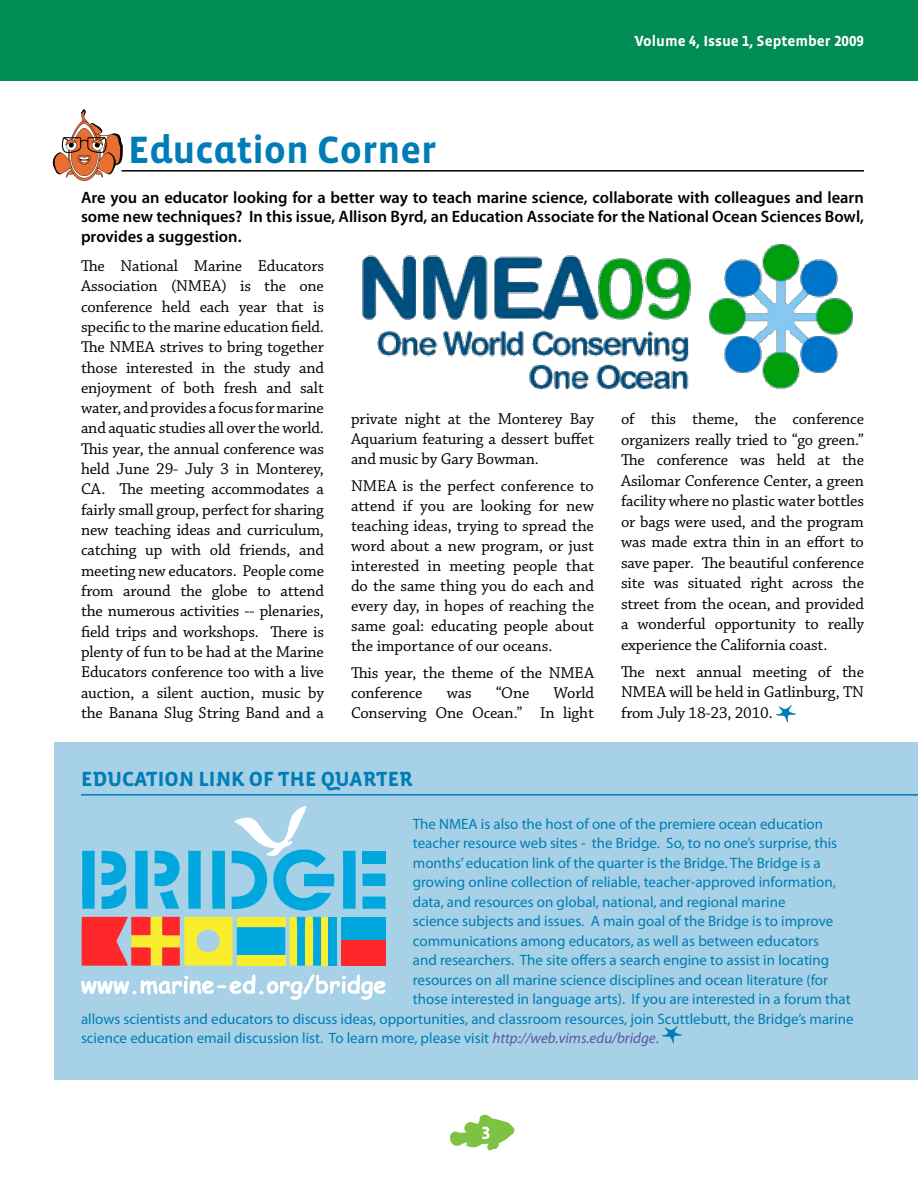
<style>
.page{position:relative;width:918px;height:1188px;background:#fff}
.page>*{position:absolute;margin:0;border:0;box-sizing:border-box;transform-origin:0 0}
.t1{font:700 39px "Vista Sans Alt";color:#007cb7}
.t2{font:700 21px "Vista Sans Alt";color:#007cb7}
.t3{font:700 18px "Vista Sans Alt";color:#fff}
.t4{font:16.5px/20.2px "Chaparral Pro";letter-spacing:-.01em;color:#000;text-align:justify}
.t5{font:600 16.5px/19.5px "Myriad Pro";color:#000;text-align:justify}
.t6{font:15px "Myriad Pro";color:#007cb7}
.t7{font:700 15px "Vista Sans Alt";color:#fff}
.s1{font-style:italic;color:#6352a2}
</style>
<div class="page">
<svg style="left:450px;top:1114px;width:65px;height:36px"></svg>
<div style="left:0;top:0;width:918px;height:81px;background:#008c54"></div>
<div style="left:54px;top:742px;width:864px;height:338px;background:#a6d1e6"></div>
<hr style="left:81px;top:794px;width:837px;height:2px;background:#007cb7">
<svg style="left:662px;top:1026px;width:20px;height:17px"></svg>
<svg style="left:52px;top:109px;width:71px;height:72px"></svg>
<svg style="left:776px;top:705px;width:20px;height:17px"></svg>
<hr style="left:122px;top:170px;width:742px;height:2px;background:#000">
<img style="left:362px;top:244px;width:491px;height:146px">
<div style="left:341px;top:917px;width:45px;height:23px;background:#00a8de"></div>
<div style="left:341px;top:941px;width:45px;height:25px;background:#ff272a"></div>
<div style="left:363px;top:851px;width:23px;height:12px;background:#00a8de"></div>
<svg style="left:343px;top:850px;width:13px;height:59px"></svg>
<svg style="left:362px;top:897px;width:24px;height:12px"></svg>
<svg style="left:81px;top:974px;width:305px;height:26px"></svg>
<svg style="left:363px;top:873px;width:23px;height:13px"></svg>
<svg style="left:81px;top:806px;width:254px;height:160px"></svg>
<div style="left:329px;top:917px;width:8px;height:49px;background:#00a8de"></div>
<p class="t7" style="left:635px;top:33px;width:231px">Volume 4, Issue 1, September 2009</p>
<h1 class="t1" style="left:128px;top:130px;width:310px">Education Corner</h1>
<p class="t5" style="left:81px;top:187px;width:784px">Are you an educator looking for a better way to teach marine science, collaborate with colleagues and learn some new techniques? In this issue, Allison Byrd, an Education Associate for the National Ocean Sciences Bowl, provides a suggestion.</p>
<p class="t4" style="left:81px;top:256px;width:245px">The National Marine Educators Association (NMEA) is the one conference held each year that is specific to the marine education field.<br>The NMEA strives to bring together those interested in the study and enjoyment of both fresh and salt water, and provides a focus for marine and aquatic studies all over the world.<br>This year, the annual conference was held June 29- July 3 in Monterey, CA. The meeting accommodates a fairly small group, perfect for sharing new teaching ideas and curriculum, catching up with old friends, and meeting new educators. People come from around the globe to attend the numerous activities -- plenaries, field trips and workshops. There is plenty of fun to be had at the Marine Educators conference too with a live auction, a silent auction, music by the Banana Slug String Band and a</p>
<p class="t4" style="left:351px;top:410px;width:245px">private night at the Monterey Bay Aquarium featuring a dessert buffet and music by Gary Bowman.</p>
<p class="t4" style="left:351px;top:477px;width:245px">NMEA is the perfect conference to attend if you are looking for new teaching ideas, trying to spread the word about a new program, or just interested in meeting people that do the same thing you do each and every day, in hopes of reaching the same goal: educating people about the importance of our oceans.</p>
<p class="t4" style="left:351px;top:663px;width:245px">This year, the theme of the NMEA conference</p>
<p class="t4" style="left:447px;top:683px;width:26px">was</p>
<p class="t4" style="left:496px;top:683px;width:35px">“One</p>
<p class="t4" style="left:351px;top:683px;width:244px;text-align:right">World<br>Conserving One Ocean.” In light</p>
<p class="t2" style="left:81px;top:768px;width:333px">EDUCATION LINK OF THE QUARTER</p>
<p class="t4" style="left:621px;top:409px;width:245px">of this theme, the conference organizers really tried to “go green.” The conference was held at the Asilomar Conference Center, a green facility where no plastic water bottles or bags were used, and the program was made extra thin in an effort to save paper. The beautiful conference site was situated right across the street from the ocean, and provided a wonderful opportunity to really experience the California coast.</p>
<p class="t4" style="left:621px;top:662px;width:245px">The next annual meeting of the NMEA will be held in Gatlinburg, TN from July 18-23, 2010.</p>
<p class="t6" style="left:413px;top:814px;width:412px">The NMEA is also the host of one of the premiere ocean education</p>
<p class="t6" style="left:413px;top:834px;width:426px">teacher resource web sites - the Bridge. So, to no one’s surprise, this</p>
<p class="t6" style="left:413px;top:853px;width:409px">months’ education link of the quarter is the Bridge. The Bridge is a</p>
<p class="t6" style="left:413px;top:873px;width:424px">growing online collection of reliable, teacher-approved information,</p>
<p class="t6" style="left:413px;top:892px;width:374px">data, and resources on global, national, and regional marine</p>
<p class="t6" style="left:413px;top:912px;width:422px">science subjects and issues. A main goal of the Bridge is to improve</p>
<p class="t6" style="left:413px;top:931px;width:408px">communications among educators, as well as between educators</p>
<p class="t6" style="left:413px;top:951px;width:418px">and researchers. The site offers a search engine to assist in locating</p>
<p class="t6" style="left:413px;top:970px;width:417px">resources on all marine science disciplines and ocean literature (for</p>
<p class="t6" style="left:413px;top:990px;width:439px">those interested in language arts). If you are interested in a forum that</p>
<p class="t6" style="left:81px;top:1009px;width:774px">allows scientists and educators to discuss ideas, opportunities, and classroom resources, join Scuttlebutt, the Bridge’s marine</p>
<p class="t6" style="left:81px;top:1029px;width:579px">science education email discussion list. To learn more, please visit <span class="s1">http://web.vims.edu/bridge</span>.</p>
<p class="t3" style="left:482px;top:1124px;width:10px">3</p>
</div>
